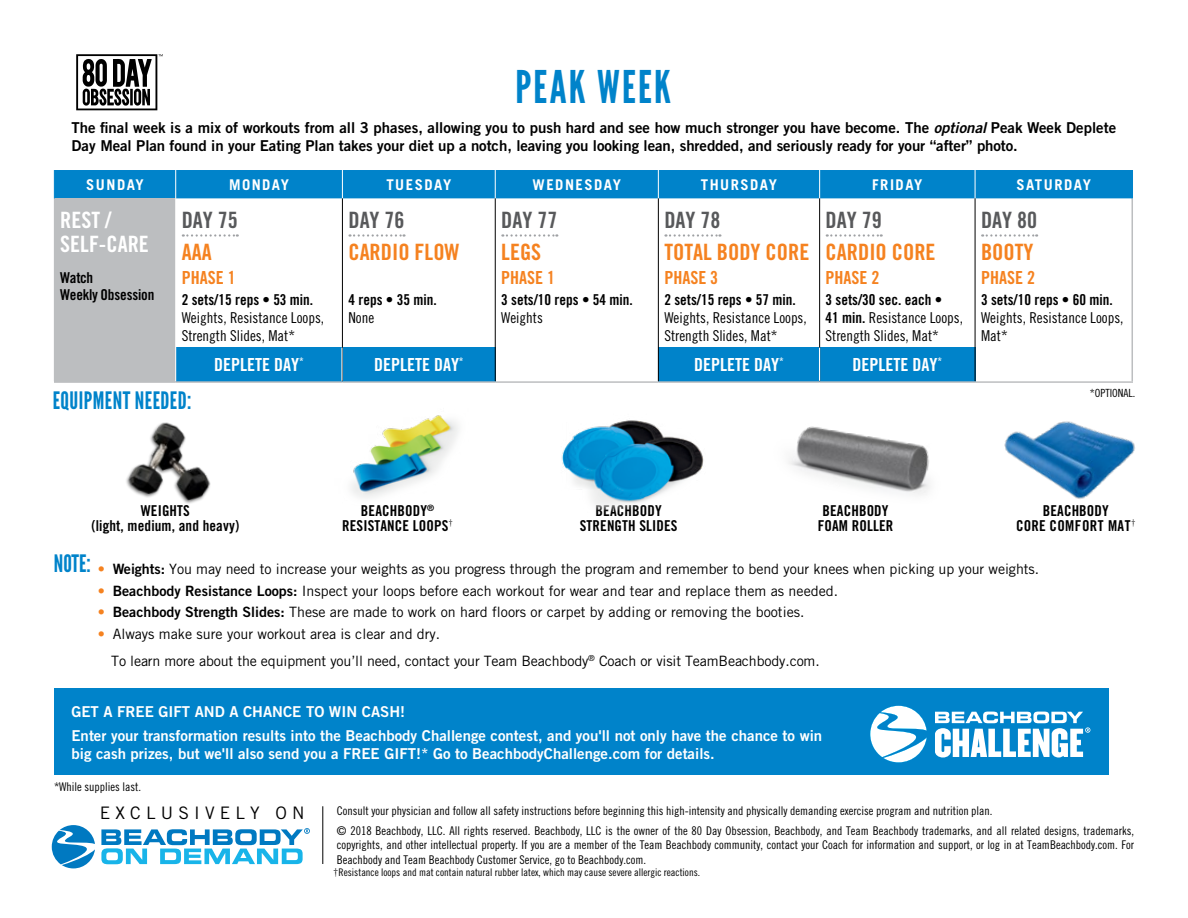
<style>
.page{position:relative;width:1188px;height:918px;background:#fff}
.page>*{position:absolute;margin:0;border:0;box-sizing:border-box;transform-origin:0 0}
.t1{font:45px "League Gothic";letter-spacing:.05em;color:#0083ca}
.t2{font:24px "League Gothic";letter-spacing:.02em;color:#0083ca}
.t3{font:22.5px "Trade Gothic Bold Condensed No.";color:#f58220}
.t4{font:22.5px "Trade Gothic Bold Condensed No.";color:#58595b}
.t5{font:22.5px/24px "Trade Gothic Bold Condensed No.";color:#fff}
.t6{font:18px "Trade Gothic Bold Condensed No.";color:#fff}
.t7{font:18px "Trade Gothic Bold Condensed No.";color:#f58220}
.t8{font:500 17.25px "Trade Gothic";letter-spacing:.3em;color:#000}
.t9{font:15px/18px "Trade Gothic Bold Two";letter-spacing:-.005em;color:#000}
.t10{font:15px/15px "Trade Gothic Bold Condensed No.";letter-spacing:.01em;color:#000;text-align:center}
.t11{font:15px/24.2px "Trade Gothic Bold Two";color:#fff}
.t12{font:15px/18px "Trade Gothic Condensed No.";color:#000}
.t13{font:15px/16.5px "Trade Gothic Bold Condensed No.";letter-spacing:-.02em;color:#000}
.t14{font:700 14.85px "Trade Gothic";letter-spacing:.1em;color:#fff}
.t15{font:500 14.25px "Trade Gothic";letter-spacing:-.005em;color:#000}
.t16{font:12px/20.2px "Trade Gothic Condensed No.";color:#000}
.t17{font:11.25px "Trade Gothic Condensed No.";color:#000}
.t18{font:10.5px "Trade Gothic Condensed No.";color:#000}
.s1{font-family:"Trade Gothic Bold No.Oblique"}
.s2{font-family:"Trade Gothic Bold Condensed No."}
.s3{color:#f58220}
.s4{font-family:"Trade Gothic Bold Two";font-weight:400}
</style>
<div class="page">
<div style="left:175px;top:348px;width:320px;height:34px;background:#0083ca"></div>
<div style="left:658px;top:348px;width:317px;height:34px;background:#0083ca"></div>
<div style="left:54px;top:198px;width:122px;height:184px;background:#bcbec0"></div>
<hr style="left:175px;top:198px;width:1px;height:183px;background:#fff">
<hr style="left:342px;top:198px;width:1px;height:183px;background:#000">
<hr style="left:495px;top:198px;width:1px;height:183px;background:#000">
<hr style="left:658px;top:198px;width:1px;height:183px;background:#000">
<hr style="left:819px;top:198px;width:1px;height:183px;background:#000">
<hr style="left:975px;top:198px;width:1px;height:183px;background:#000">
<hr style="left:1132px;top:198px;width:1px;height:183px;background:#bcbec0">
<hr style="left:54px;top:381px;width:122px;height:2px;background:#bcbec0">
<hr style="left:176px;top:381px;width:166px;height:2px;background:#bcbec0">
<hr style="left:342px;top:381px;width:153px;height:2px;background:#bcbec0">
<hr style="left:495px;top:381px;width:163px;height:2px;background:#bcbec0">
<hr style="left:658px;top:381px;width:162px;height:2px;background:#bcbec0">
<hr style="left:820px;top:381px;width:155px;height:2px;background:#bcbec0">
<hr style="left:975px;top:381px;width:158px;height:2px;background:#bcbec0">
<div style="left:54px;top:170px;width:1079px;height:28px;background:#0083ca"></div>
<svg style="left:183px;top:234px;width:55px;height:3px"></svg>
<svg style="left:350px;top:234px;width:55px;height:3px"></svg>
<svg style="left:502px;top:234px;width:55px;height:3px"></svg>
<svg style="left:665px;top:234px;width:55px;height:3px"></svg>
<svg style="left:827px;top:234px;width:55px;height:3px"></svg>
<svg style="left:982px;top:234px;width:55px;height:3px"></svg>
<hr style="left:323px;top:806px;width:1px;height:58px;background:#000">
<div style="left:54px;top:689px;width:1054px;height:86px;background:#0083ca"></div>
<hr style="left:341px;top:348px;width:2px;height:33px;background:#fff">
<hr style="left:819px;top:348px;width:1px;height:33px;background:#fff">
<svg style="left:870px;top:706px;width:57px;height:56px"></svg>
<svg style="left:935px;top:712px;width:155px;height:46px"></svg>
<svg style="left:51px;top:825px;width:44px;height:43px"></svg>
<svg style="left:101px;top:828px;width:209px;height:36px"></svg>
<img style="left:351px;top:415px;width:108px;height:83px">
<img style="left:126px;top:422px;width:85px;height:82px">
<img style="left:561px;top:420px;width:143px;height:86px">
<img style="left:789px;top:426px;width:141px;height:69px">
<img style="left:1004px;top:421px;width:131px;height:78px">
<svg style="left:76px;top:54px;width:87px;height:56px"></svg>
<h1 class="t1" style="left:516px;top:60px;width:157px">PEAK WEEK</h1>
<p class="t9" style="left:71px;top:118px;width:1046px">The final week is a mix of workouts from all 3 phases, allowing you to push hard and see how much stronger you have become. The <span class="s1">optional</span> Peak Week Deplete<br>Day Meal Plan found in your Eating Plan takes your diet up a notch, leaving you looking lean, shredded, and seriously ready for your “after” photo.</p>
<p class="t14" style="left:86px;top:175px;width:59px">SUNDAY</p>
<p class="t14" style="left:229px;top:175px;width:62px">MONDAY</p>
<p class="t14" style="left:386px;top:175px;width:66px">TUESDAY</p>
<p class="t14" style="left:533px;top:175px;width:90px">WEDNESDAY</p>
<p class="t14" style="left:701px;top:175px;width:78px">THURSDAY</p>
<p class="t14" style="left:872px;top:175px;width:52px">FRIDAY</p>
<p class="t14" style="left:1016px;top:175px;width:76px">SATURDAY</p>
<h3 class="t5" style="left:60px;top:208px;width:90px">REST /<br>SELF-CARE</h3>
<p class="t13" style="left:60px;top:270px;width:96px">Watch<br>Weekly Obsession</p>
<h3 class="t4" style="left:348px;top:206px;width:58px">DAY 76</h3>
<h3 class="t3" style="left:348px;top:238px;width:113px">CARDIO FLOW</h3>
<p class="t10" style="left:348px;top:292px;width:90px">4 reps • 35 min.</p>
<p class="t12" style="left:348px;top:308px;width:27px">None</p>
<h3 class="t6" style="left:374px;top:353px;width:91px">DEPLETE DAY<sup>*</sup></h3>
<h3 class="t4" style="left:664px;top:206px;width:58px">DAY 78</h3>
<h3 class="t3" style="left:664px;top:238px;width:146px">TOTAL BODY CORE</h3>
<h3 class="t7" style="left:664px;top:266px;width:55px">PHASE 3</h3>
<p class="t10" style="left:664px;top:292px;width:133px">2 sets/15 reps • 57 min.</p>
<p class="t12" style="left:664px;top:308px;width:144px">Weights, Resistance Loops,<br>Strength Slides, Mat*</p>
<h3 class="t6" style="left:694px;top:353px;width:91px">DEPLETE DAY<sup>*</sup></h3>
<h3 class="t4" style="left:826px;top:206px;width:58px">DAY 79</h3>
<h3 class="t3" style="left:826px;top:238px;width:111px">CARDIO CORE</h3>
<h3 class="t7" style="left:826px;top:266px;width:55px">PHASE 2</h3>
<p class="t10" style="left:826px;top:292px;width:118px">3 sets/30 sec. each •</p>
<p class="t12" style="left:826px;top:308px;width:139px"><span class="s2">41 min.</span> Resistance Loops,<br>Strength Slides, Mat*</p>
<h3 class="t6" style="left:853px;top:353px;width:91px">DEPLETE DAY<sup>*</sup></h3>
<h3 class="t4" style="left:981px;top:206px;width:58px">DAY 80</h3>
<h3 class="t3" style="left:981px;top:238px;width:54px">BOOTY</h3>
<h3 class="t7" style="left:981px;top:266px;width:55px">PHASE 2</h3>
<p class="t10" style="left:981px;top:292px;width:133px">3 sets/10 reps • 60 min.</p>
<p class="t12" style="left:981px;top:308px;width:144px">Weights, Resistance Loops,<br>Mat*</p>
<h3 class="t4" style="left:182px;top:206px;width:58px">DAY 75</h3>
<h3 class="t3" style="left:182px;top:238px;width:31px">AAA</h3>
<h3 class="t7" style="left:182px;top:266px;width:55px">PHASE 1</h3>
<p class="t10" style="left:182px;top:292px;width:133px">2 sets/15 reps • 53 min.</p>
<p class="t12" style="left:182px;top:308px;width:144px">Weights, Resistance Loops,<br>Strength Slides, Mat*</p>
<h3 class="t6" style="left:214px;top:353px;width:91px">DEPLETE DAY<sup>*</sup></h3>
<h3 class="t4" style="left:501px;top:206px;width:58px">DAY 77</h3>
<h3 class="t3" style="left:501px;top:238px;width:41px">LEGS</h3>
<h3 class="t7" style="left:501px;top:266px;width:55px">PHASE 1</h3>
<p class="t10" style="left:501px;top:292px;width:133px">3 sets/10 reps • 54 min.</p>
<p class="t12" style="left:501px;top:308px;width:43px">Weights</p>
<h2 class="t2" style="left:53px;top:386px;width:140px">EQUIPMENT NEEDED:</h2>
<p class="t10" style="left:91px;top:503px;width:149px">WEIGHTS<br>(light, medium, and heavy)</p>
<p class="t17" style="left:1090px;top:386px;width:47px">*OPTIONAL.</p>
<p class="t10" style="left:342px;top:503px;width:113px">BEACHBODY<sup>®<br></sup>RESISTANCE LOOPS<sup>†</sup></p>
<p class="t10" style="left:818px;top:503px;width:77px">BEACHBODY<br>FOAM ROLLER</p>
<p class="t10" style="left:580px;top:503px;width:99px">BEACHBODY<br>STRENGTH SLIDES</p>
<p class="t10" style="left:1016px;top:503px;width:121px">BEACHBODY<br>CORE COMFORT MAT<sup>†</sup></p>
<h2 class="t2" style="left:54px;top:550px;width:38px">NOTE:</h2>
<p class="t15" style="left:98px;top:560px;width:943px"><span class="s3">•</span> <span class="s4">Weights:</span> You may need to increase your weights as you progress through the program and remember to bend your knees when picking up your weights.</p>
<p class="t15" style="left:98px;top:582px;width:742px"><span class="s3">•</span> <span class="s4">Beachbody Resistance Loops:</span> Inspect your loops before each workout for wear and tear and replace them as needed.</p>
<p class="t15" style="left:98px;top:604px;width:708px"><span class="s3">•</span> <span class="s4">Beachbody Strength Slides:</span> These are made to work on hard floors or carpet by adding or removing the booties.</p>
<p class="t15" style="left:98px;top:625px;width:344px"><span class="s3">•</span> Always make sure your workout area is clear and dry.</p>
<p class="t15" style="left:111px;top:652px;width:710px">To learn more about the equipment you’ll need, contact your Team Beachbody<sup>®</sup> Coach or visit TeamBeachbody.com.</p>
<p class="t11" style="left:71px;top:699px;width:752px">GET A FREE GIFT AND A CHANCE TO WIN CASH!<br>Enter your transformation results into the Beachbody Challenge contest, and you'll not only have the chance to win</p>
<p class="t11" style="left:71px;top:742px;width:645px">big cash prizes, but we'll also send you a FREE GIFT!* Go to BeachbodyChallenge.com for details.</p>
<p class="t16" style="left:54px;top:776px;width:89px">*While supplies last.</p>
<h3 class="t8" style="left:100px;top:802px;width:206px">EXCLUSIVELY ON</h3>
<p class="t16" style="left:337px;top:800px;width:799px">Consult your physician and follow all safety instructions before beginning this high-intensity and physically demanding exercise program and nutrition plan.<br>© 2018 Beachbody, LLC. All rights reserved. Beachbody, LLC is the owner of the 80 Day Obsession, Beachbody, and Team Beachbody trademarks, and all related designs, trademarks,</p>
<p class="t16" style="left:337px;top:838px;width:799px;line-height:14.2px">copyrights, and other intellectual property. If you are a member of the Team Beachbody community, contact your Coach for information and support, or log in at TeamBeachbody.com. For<br>Beachbody and Team Beachbody Customer Service, go to Beachbody.com.</p>
<p class="t18" style="left:333px;top:866px;width:368px">†Resistance loops and mat contain natural rubber latex, which may cause severe allergic reactions.</p>
</div>
